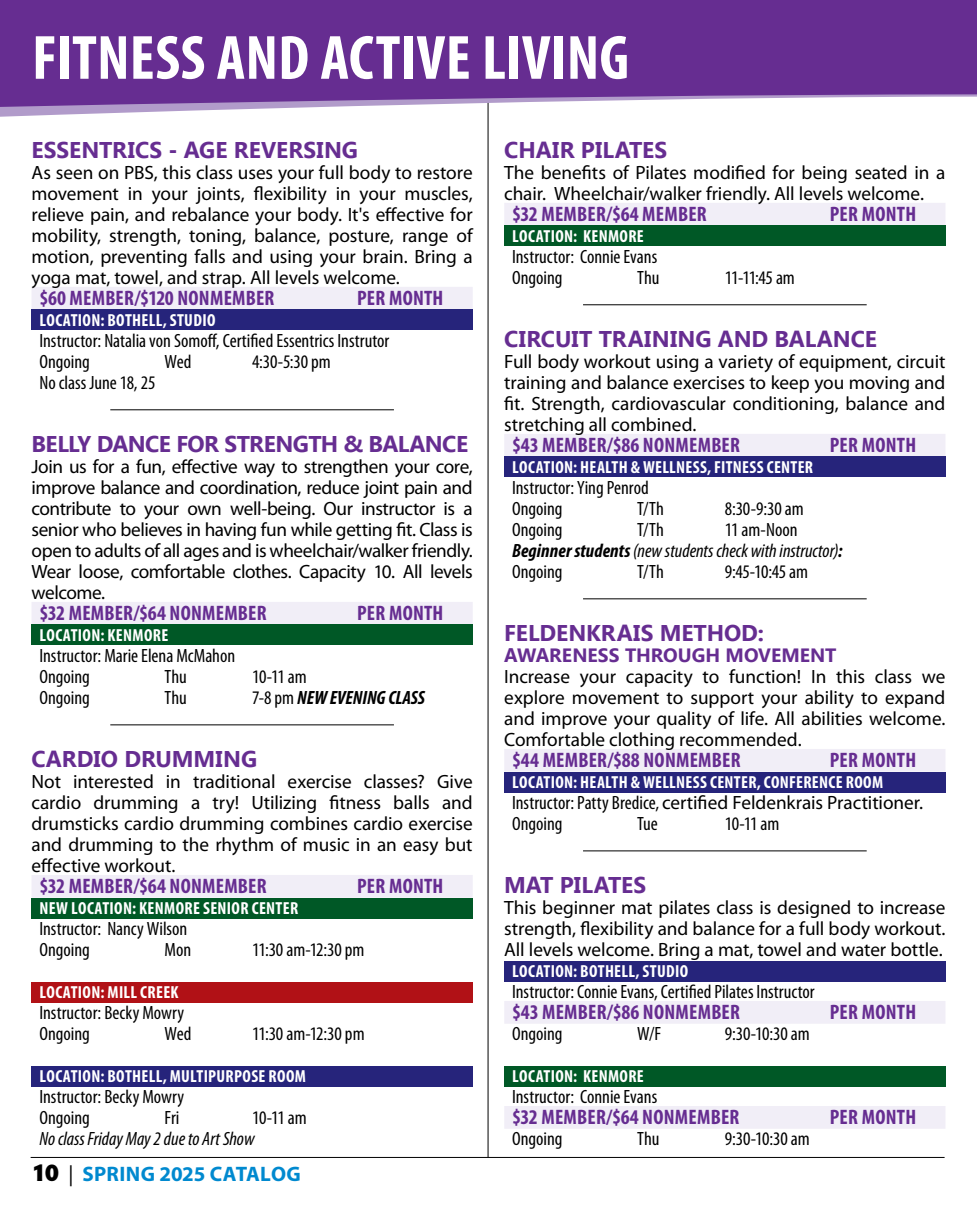
<style>
.page{position:relative;width:977px;height:1213px;background:#fff}
.page>*{position:absolute;margin:0;border:0;box-sizing:border-box;transform-origin:0 0}
.t1{font:700 condensed 63px "Myriad Pro";letter-spacing:.005em;color:#fff}
.t2{font:700 22.75px "Ebrima";letter-spacing:-.005em;color:#662d91}
.t3{font:700 22.75px "Ebrima";letter-spacing:-.025em;color:#662d91}
.t4{font:700 condensed 21px "Myriad Pro";letter-spacing:.01em;color:#662d91}
.t5{font:700 21px "Myriad Pro";letter-spacing:.01em;color:#0089cf}
.t6{font:19.25px/21px "Myriad Pro";letter-spacing:-.005em;color:#000;text-align:justify}
.t7{font:condensed 19.25px/21px "Myriad Pro";color:#000}
.t8{font:italic condensed 19.25px/21px "Myriad Pro";letter-spacing:-.005em;color:#000}
.t9{font:700 19.25px "Ebrima";color:#662d91}
.t10{font:italic 700 condensed 19.25px "Myriad Pro";letter-spacing:-.005em;color:#000}
.t11{font:700 condensed 17.5px "Myriad Pro";letter-spacing:.02em;color:#fff}
.s1{font-weight:400;font-style:normal}
.s2{font-family:"Hypatia Sans Pro";font-weight:900;font-size:24.5px;color:#000}
.s3{font-weight:400;color:#000}
.s4{font-style:normal}
.s5{font-weight:700}
.s6{font-stretch:condensed}
</style>
<div class="page">
<hr style="left:31px;top:1157px;width:913px;height:1px;background:#000">
<hr style="left:487px;top:19px;width:1px;height:1138px;background:#000">
<div style="left:32px;top:287px;width:440px;height:23px;background:#f1eef7"></div>
<div style="left:32px;top:310px;width:440px;height:20px;background:#26247b"></div>
<hr style="left:110px;top:409px;width:284px;height:1px;background:#000">
<div style="left:32px;top:602px;width:440px;height:23px;background:#f1eef7"></div>
<div style="left:32px;top:625px;width:440px;height:20px;background:#005826"></div>
<hr style="left:110px;top:724px;width:284px;height:1px;background:#000">
<div style="left:32px;top:875px;width:440px;height:23px;background:#f1eef7"></div>
<div style="left:32px;top:898px;width:440px;height:20px;background:#005826"></div>
<div style="left:32px;top:982px;width:440px;height:20px;background:#b11116"></div>
<div style="left:32px;top:1066px;width:440px;height:20px;background:#26247b"></div>
<div style="left:504px;top:203px;width:441px;height:23px;background:#f1eef7"></div>
<div style="left:504px;top:226px;width:441px;height:20px;background:#005826"></div>
<hr style="left:583px;top:304px;width:283px;height:1px;background:#000">
<div style="left:504px;top:434px;width:441px;height:23px;background:#f1eef7"></div>
<div style="left:504px;top:457px;width:441px;height:20px;background:#26247b"></div>
<hr style="left:583px;top:598px;width:283px;height:1px;background:#000">
<div style="left:504px;top:749px;width:441px;height:23px;background:#f1eef7"></div>
<div style="left:504px;top:772px;width:441px;height:20px;background:#26247b"></div>
<hr style="left:583px;top:850px;width:283px;height:1px;background:#000">
<div style="left:504px;top:961px;width:441px;height:20px;background:#26247b"></div>
<div style="left:504px;top:1001px;width:441px;height:23px;background:#f1eef7"></div>
<div style="left:504px;top:1066px;width:441px;height:20px;background:#005826"></div>
<div style="left:504px;top:1106px;width:441px;height:23px;background:#f1eef7"></div>
<svg style="left:0;top:109px;width:489px;height:11px"></svg>
<svg style="left:0;top:0;width:976px;height:109px;background:#703c98"></svg>
<h1 class="t1" style="left:32px;top:18px;width:598px">FITNESS AND ACTIVE LIVING</h1>
<p class="t2" style="left:32px;top:131px;width:328px">ESSENTRICS - AGE REVERSING</p>
<p class="t6" style="left:32px;top:161px;width:443px">As seen on PBS, this class uses your full body to restore movement in your joints, flexibility in your muscles, relieve pain, and rebalance your body. It's effective for mobility, strength, toning, balance, posture, range of motion, preventing falls and using your brain. Bring a yoga mat, towel, and strap. All levels welcome.</p>
<p class="t4" style="left:39px;top:284px;width:237px">$60 MEMBER/$120 NONMEMBER</p>
<p class="t4" style="left:357px;top:284px;width:88px">PER MONTH</p>
<p class="t11" style="left:40px;top:309px;width:177px">LOCATION: BOTHELL, STUDIO</p>
<p class="t7" style="left:39px;top:329px;width:351px">Instructor: Natalia von Somoff, Certified Essentrics Instrutor<br>Ongoing</p>
<p class="t7" style="left:164px;top:350px;width:28px">Wed</p>
<p class="t7" style="left:252px;top:350px;width:80px">4:30-5:30 pm</p>
<p class="t7" style="left:39px;top:371px;width:118px">No class June 18, 25</p>
<p class="t3" style="left:32px;top:425px;width:438px">BELLY DANCE FOR STRENGTH &amp; BALANCE</p>
<p class="t6" style="left:32px;top:455px;width:443px">Join us for a fun, effective way to strengthen your core, improve balance and coordination, reduce joint pain and contribute to your own well-being. Our instructor is a senior who believes in having fun while getting fit. Class is open to adults of all ages and is wheelchair/walker friendly.<br>Wear loose, comfortable clothes. Capacity 10. All levels welcome.</p>
<p class="t4" style="left:39px;top:599px;width:229px">$32 MEMBER/$64 NONMEMBER</p>
<p class="t4" style="left:357px;top:599px;width:88px">PER MONTH</p>
<p class="t11" style="left:40px;top:624px;width:130px">LOCATION: KENMORE</p>
<p class="t7" style="left:39px;top:644px;width:197px">Instructor: Marie Elena McMahon<br>Ongoing</p>
<p class="t7" style="left:164px;top:665px;width:24px">Thu</p>
<p class="t7" style="left:252px;top:665px;width:56px">10-11 am</p>
<p class="t7" style="left:39px;top:686px;width:52px">Ongoing</p>
<p class="t7" style="left:164px;top:686px;width:24px">Thu</p>
<p class="t10" style="left:252px;top:685px;width:174px"><span class="s1">7-8 pm</span> NEW EVENING CLASS</p>
<p class="t2" style="left:32px;top:740px;width:227px">CARDIO DRUMMING</p>
<p class="t6" style="left:32px;top:770px;width:443px">Not interested in traditional exercise classes? Give cardio drumming a try! Utilizing fitness balls and drumsticks cardio drumming combines cardio exercise and drumming to the rhythm of music in an easy but effective workout.</p>
<p class="t4" style="left:39px;top:872px;width:229px">$32 MEMBER/$64 NONMEMBER</p>
<p class="t4" style="left:357px;top:872px;width:88px">PER MONTH</p>
<p class="t11" style="left:40px;top:897px;width:260px">NEW LOCATION: KENMORE SENIOR CENTER</p>
<p class="t7" style="left:39px;top:917px;width:149px">Instructor: Nancy Wilson<br>Ongoing</p>
<p class="t7" style="left:164px;top:938px;width:28px">Mon</p>
<p class="t7" style="left:252px;top:938px;width:114px">11:30 am-12:30 pm</p>
<p class="t11" style="left:40px;top:981px;width:141px">LOCATION: MILL CREEK</p>
<p class="t7" style="left:39px;top:1001px;width:146px">Instructor: Becky Mowry<br>Ongoing</p>
<p class="t7" style="left:164px;top:1022px;width:28px">Wed</p>
<p class="t7" style="left:252px;top:1022px;width:114px">11:30 am-12:30 pm</p>
<p class="t11" style="left:40px;top:1065px;width:268px">LOCATION: BOTHELL, MULTIPURPOSE ROOM</p>
<p class="t7" style="left:39px;top:1085px;width:146px">Instructor: Becky Mowry<br>Ongoing</p>
<p class="t7" style="left:164px;top:1106px;width:16px">Fri</p>
<p class="t7" style="left:252px;top:1106px;width:56px">10-11 am</p>
<p class="t8" style="left:39px;top:1127px;width:217px">No class Friday May 2 due to Art Show</p>
<p class="t5" style="left:32px;top:1160px;width:271px"><span class="s2">10</span> <span class="s3">|</span> SPRING 2025 CATALOG</p>
<p class="t2" style="left:504px;top:131px;width:164px">CHAIR PILATES</p>
<p class="t6" style="left:504px;top:161px;width:442px">The benefits of Pilates modified for being seated in a chair. Wheelchair/walker friendly. All levels welcome.</p>
<p class="t4" style="left:512px;top:200px;width:196px">$32 MEMBER/$64 MEMBER</p>
<p class="t4" style="left:830px;top:200px;width:88px">PER MONTH</p>
<p class="t11" style="left:512px;top:225px;width:133px">LOCATION: KENMORE</p>
<p class="t7" style="left:512px;top:245px;width:147px">Instructor: Connie Evans<br>Ongoing</p>
<p class="t7" style="left:637px;top:266px;width:24px">Thu</p>
<p class="t7" style="left:724px;top:266px;width:72px">11-11:45 am</p>
<p class="t2" style="left:504px;top:320px;width:374px">CIRCUIT TRAINING AND BALANCE</p>
<p class="t6" style="left:504px;top:350px;width:443px">Full body workout using a variety of equipment, circuit training and balance exercises to keep you moving and fit. Strength, cardiovascular conditioning, balance and stretching all combined.</p>
<p class="t4" style="left:512px;top:431px;width:229px">$43 MEMBER/$86 NONMEMBER</p>
<p class="t4" style="left:830px;top:431px;width:88px">PER MONTH</p>
<p class="t11" style="left:512px;top:456px;width:302px">LOCATION: HEALTH &amp; WELLNESS, FITNESS CENTER</p>
<p class="t7" style="left:512px;top:476px;width:138px">Instructor: Ying Penrod<br>Ongoing</p>
<p class="t7" style="left:637px;top:497px;width:28px">T/Th</p>
<p class="t7" style="left:724px;top:497px;width:80px">8:30-9:30 am</p>
<p class="t7" style="left:512px;top:518px;width:52px">Ongoing</p>
<p class="t7" style="left:637px;top:518px;width:28px">T/Th</p>
<p class="t8" style="left:512px;top:518px;width:332px;text-indent:213px"><span class="s4">11 am-Noon<br></span><span class="s5">Beginner students</span> (new students check with instructor)<span class="s5">:<br></span><span class="s4">Ongoing</span></p>
<p class="t7" style="left:637px;top:560px;width:28px">T/Th</p>
<p class="t7" style="left:724px;top:560px;width:85px">9:45-10:45 am</p>
<p class="t2" style="left:504px;top:614px;width:261px">FELDENKRAIS METHOD:</p>
<p class="t9" style="left:504px;top:639px;width:334px">AWARENESS THROUGH MOVEMENT</p>
<p class="t6" style="left:504px;top:665px;width:443px">Increase your capacity to function! In this class we explore movement to support your ability to expand and improve your quality of life. All abilities welcome.<br>Comfortable clothing recommended.</p>
<p class="t4" style="left:512px;top:746px;width:230px">$44 MEMBER/$88 NONMEMBER</p>
<p class="t4" style="left:830px;top:746px;width:88px">PER MONTH</p>
<p class="t11" style="left:512px;top:771px;width:372px">LOCATION: HEALTH &amp; WELLNESS CENTER, CONFERENCE ROOM</p>
<p class="t6" style="left:512px;top:791px;width:412px"><span class="s6">Instructor: Patty Bredice,</span> certified Feldenkrais Practitioner.<br><span class="s6">Ongoing</span></p>
<p class="t7" style="left:637px;top:812px;width:22px">Tue</p>
<p class="t7" style="left:724px;top:812px;width:56px">10-11 am</p>
<p class="t2" style="left:504px;top:866px;width:143px">MAT PILATES</p>
<p class="t6" style="left:504px;top:896px;width:443px">This beginner mat pilates class is designed to increase strength, flexibility and balance for a full body workout.<br>All levels welcome. Bring a mat, towel and water bottle.</p>
<p class="t11" style="left:512px;top:960px;width:177px">LOCATION: BOTHELL, STUDIO</p>
<p class="t7" style="left:512px;top:980px;width:304px">Instructor: Connie Evans, Certified Pilates Instructor</p>
<p class="t4" style="left:512px;top:998px;width:229px">$43 MEMBER/$86 NONMEMBER</p>
<p class="t4" style="left:830px;top:998px;width:88px">PER MONTH</p>
<p class="t7" style="left:512px;top:1022px;width:52px">Ongoing</p>
<p class="t7" style="left:637px;top:1022px;width:25px">W/F</p>
<p class="t7" style="left:724px;top:1022px;width:86px">9:30-10:30 am</p>
<p class="t11" style="left:512px;top:1065px;width:133px">LOCATION: KENMORE</p>
<p class="t7" style="left:512px;top:1085px;width:147px">Instructor: Connie Evans</p>
<p class="t4" style="left:512px;top:1103px;width:229px">$32 MEMBER/$64 NONMEMBER</p>
<p class="t4" style="left:830px;top:1103px;width:88px">PER MONTH</p>
<p class="t7" style="left:512px;top:1127px;width:52px">Ongoing</p>
<p class="t7" style="left:637px;top:1127px;width:24px">Thu</p>
<p class="t7" style="left:724px;top:1127px;width:86px">9:30-10:30 am</p>
</div>
